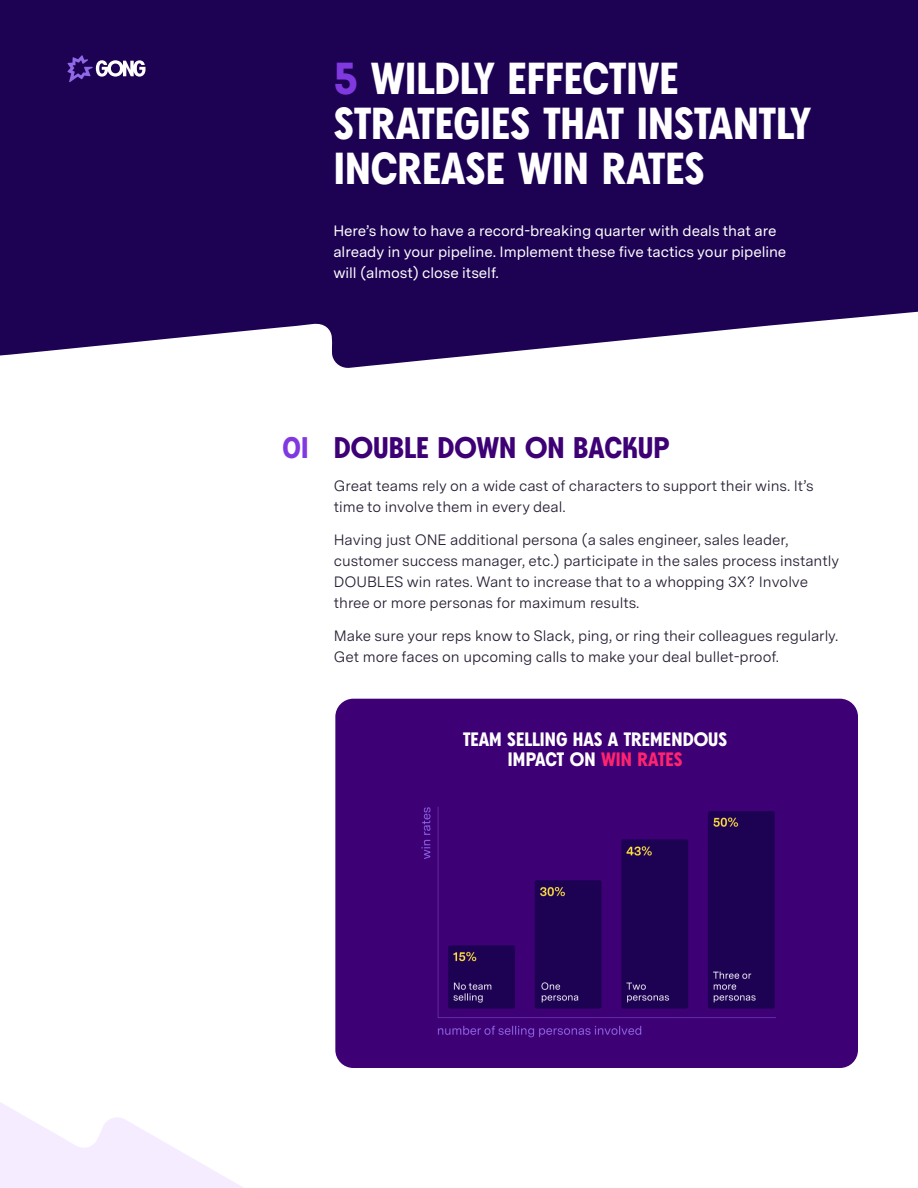
<style>
.page{position:relative;width:918px;height:1188px;background:#fff}
.page>*{position:absolute;margin:0;border:0;box-sizing:border-box;transform-origin:0 0}
.t1{font:700 45px/45px "BN Axel Grotesk";color:#fff}
.t2{font:700 30px "BN Axel Grotesk";color:#3e0075}
.t3{font:700 30px "BN Axel Grotesk";color:#8039df}
.t4{font:700 19.5px/19.5px "BN Axel Grotesk";color:#fff;text-align:center}
.t5{font:15px/21px "Messina Sans";letter-spacing:-.005em;color:#261e33}
.t6{font:15px/21px "Messina Sans";letter-spacing:-.005em;color:#fff}
.s1{color:#8039df}
.s2{color:#ff2370}
</style>
<div class="page">
<div style="left:0;top:0;width:918px;height:129px;background:#1d0254"></div>
<svg style="left:0;top:82px;width:918px;height:286px;fill:#1d0254"></svg>
<svg style="left:67px;top:55px;width:79px;height:27px"></svg>
<div style="left:335px;top:699px;width:523px;height:369px;background:#3e0075;border-radius:18px"></div>
<img style="left:421px;top:807px;width:355px;height:231px">
<svg style="left:0;top:1102px;width:244px;height:86px"></svg>
<h1 class="t1" style="left:334px;top:56px;width:479px"><span class="s1">5</span> WILDLY EFFECTIVE<br>STRATEGIES THAT INSTANTLY<br>INCREASE WIN RATES</h1>
<p class="t6" style="left:333px;top:220px;width:454px">Here’s how to have a record-breaking quarter with deals that are already in your pipeline. Implement these five tactics your pipeline will (almost) close itself.</p>
<h2 class="t3" style="left:282px;top:430px;width:28px">01</h2>
<h2 class="t2" style="left:334px;top:430px;width:337px">DOUBLE DOWN ON BACKUP</h2>
<p class="t5" style="left:334px;top:475px;width:482px">Great teams rely on a wide cast of characters to support their wins. It’s time to involve them in every deal.</p>
<p class="t5" style="left:334px;top:529px;width:507px">Having just ONE additional persona (a sales engineer, sales leader, customer success manager, etc.) participate in the sales process instantly DOUBLES win rates. Want to increase that to a whopping 3X? Involve three or more personas for maximum results.</p>
<p class="t5" style="left:334px;top:625px;width:506px">Make sure your reps know to Slack, ping, or ring their colleagues regularly.<br>Get more faces on upcoming calls to make your deal bullet-proof.</p>
<h3 class="t4" style="left:463px;top:730px;width:265px">TEAM SELLING HAS A TREMENDOUS<br>IMPACT ON <span class="s2">WIN RATES</span></h3>
</div>
